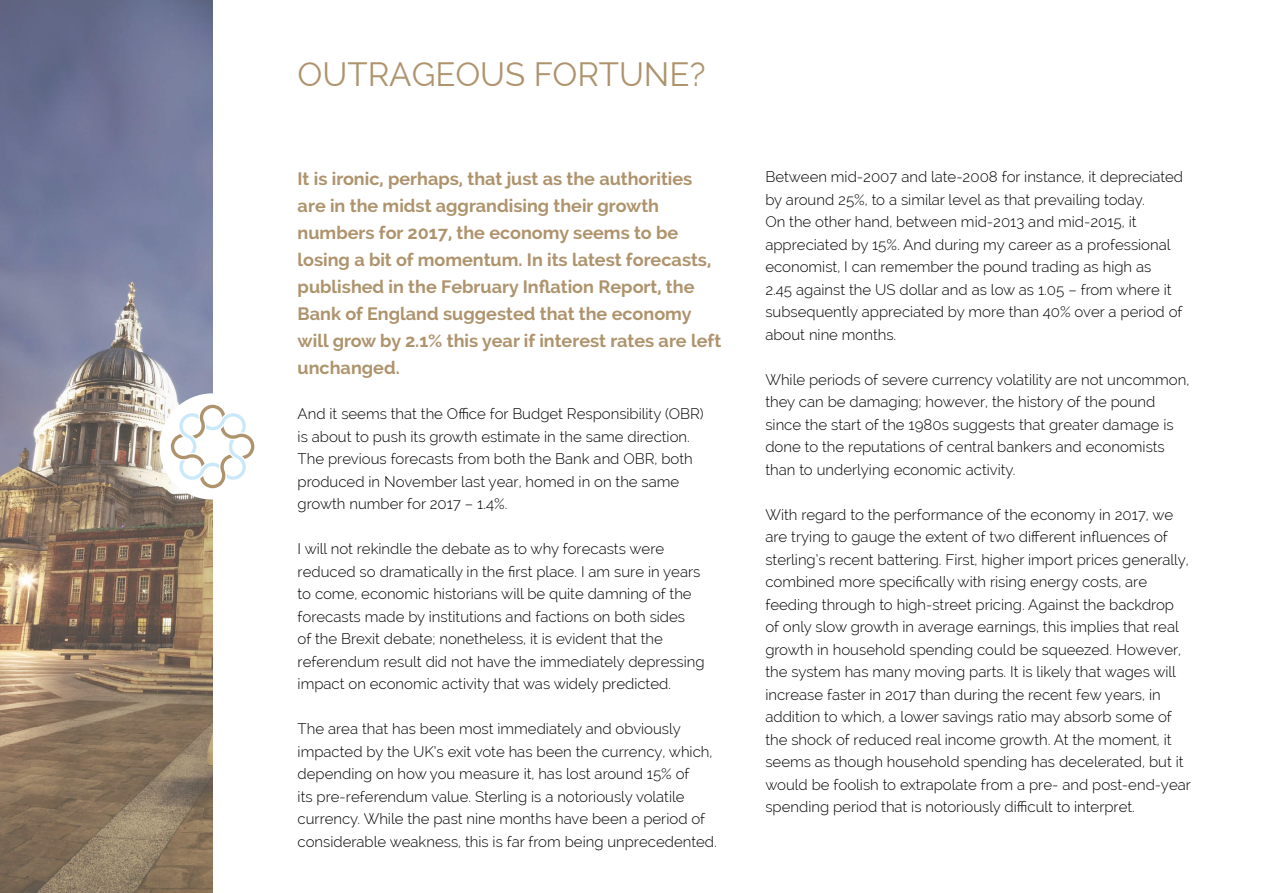
<style>
.page{position:relative;width:1263px;height:893px;background:#fff}
.page>*{position:absolute;margin:0;border:0;box-sizing:border-box;transform-origin:0 0}
.t1{font:33px "Raleway";color:#ae936c}
.t2{font:700 18px/27px "Raleway";color:#ae936c}
.t3{font:300 15px/22.5px "Raleway";color:#000}
</style>
<div class="page">
<img style="left:0;top:0;width:213px;height:893px">
<div style="left:159px;top:393px;width:107px;height:107px;background:#fff;border-radius:50%"></div>
<svg style="left:171px;top:405px;width:83px;height:83px"></svg>
<h1 class="t1" style="left:298px;top:55px;width:409px">OUTRAGEOUS FORTUNE?</h1>
<p class="t2" style="left:298px;top:165px;width:425px">It is ironic, perhaps, that just as the authorities are in the midst aggrandising their growth numbers for 2017, the economy seems to be losing a bit of momentum. In its latest forecasts, published in the February Inflation Report, the Bank of England suggested that the economy will grow by 2.1% this year if interest rates are left unchanged.</p>
<p class="t3" style="left:298px;top:403px;width:408px">And it seems that the Office for Budget Responsibility (OBR) is about to push its growth estimate in the same direction.<br>The previous forecasts from both the Bank and OBR, both produced in November last year, homed in on the same growth number for 2017 – 1.4%.</p>
<p class="t3" style="left:298px;top:538px;width:409px">I will not rekindle the debate as to why forecasts were reduced so dramatically in the first place. I am sure in years to come, economic historians will be quite damning of the forecasts made by institutions and factions on both sides<br>of the Brexit debate; nonetheless, it is evident that the referendum result did not have the immediately depressing impact on economic activity that was widely predicted.</p>
<p class="t3" style="left:298px;top:718px;width:421px">The area that has been most immediately and obviously impacted by the UK’s exit vote has been the currency, which, depending on how you measure it, has lost around 15% of<br>its pre-referendum value. Sterling is a notoriously volatile currency. While the past nine months have been a period of considerable weakness, this is far from being unprecedented.</p>
<p class="t3" style="left:765px;top:166px;width:419px">Between mid-2007 and late-2008 for instance, it depreciated by around 25%, to a similar level as that prevailing today.<br>On the other hand, between mid-2013 and mid-2015, it appreciated by 15%. And during my career as a professional economist, I can remember the pound trading as high as<br>2.45 against the US dollar and as low as 1.05 – from where it subsequently appreciated by more than 40% over a period of about nine months.</p>
<p class="t3" style="left:765px;top:368px;width:425px">While periods of severe currency volatility are not uncommon, they can be damaging; however, the history of the pound since the start of the 1980s suggests that greater damage is done to the reputations of central bankers and economists than to underlying economic activity.</p>
<p class="t3" style="left:765px;top:503px;width:427px">With regard to the performance of the economy in 2017, we are trying to gauge the extent of two different influences of sterling’s recent battering. First, higher import prices generally, combined more specifically with rising energy costs, are feeding through to high-street pricing. Against the backdrop of only slow growth in average earnings, this implies that real growth in household spending could be squeezed. However, the system has many moving parts. It is likely that wages will increase faster in 2017 than during the recent few years, in addition to which, a lower savings ratio may absorb some of the shock of reduced real income growth. At the moment, it seems as though household spending has decelerated, but it would be foolish to extrapolate from a pre- and post-end-year spending period that is notoriously difficult to interpret.</p>
</div>
